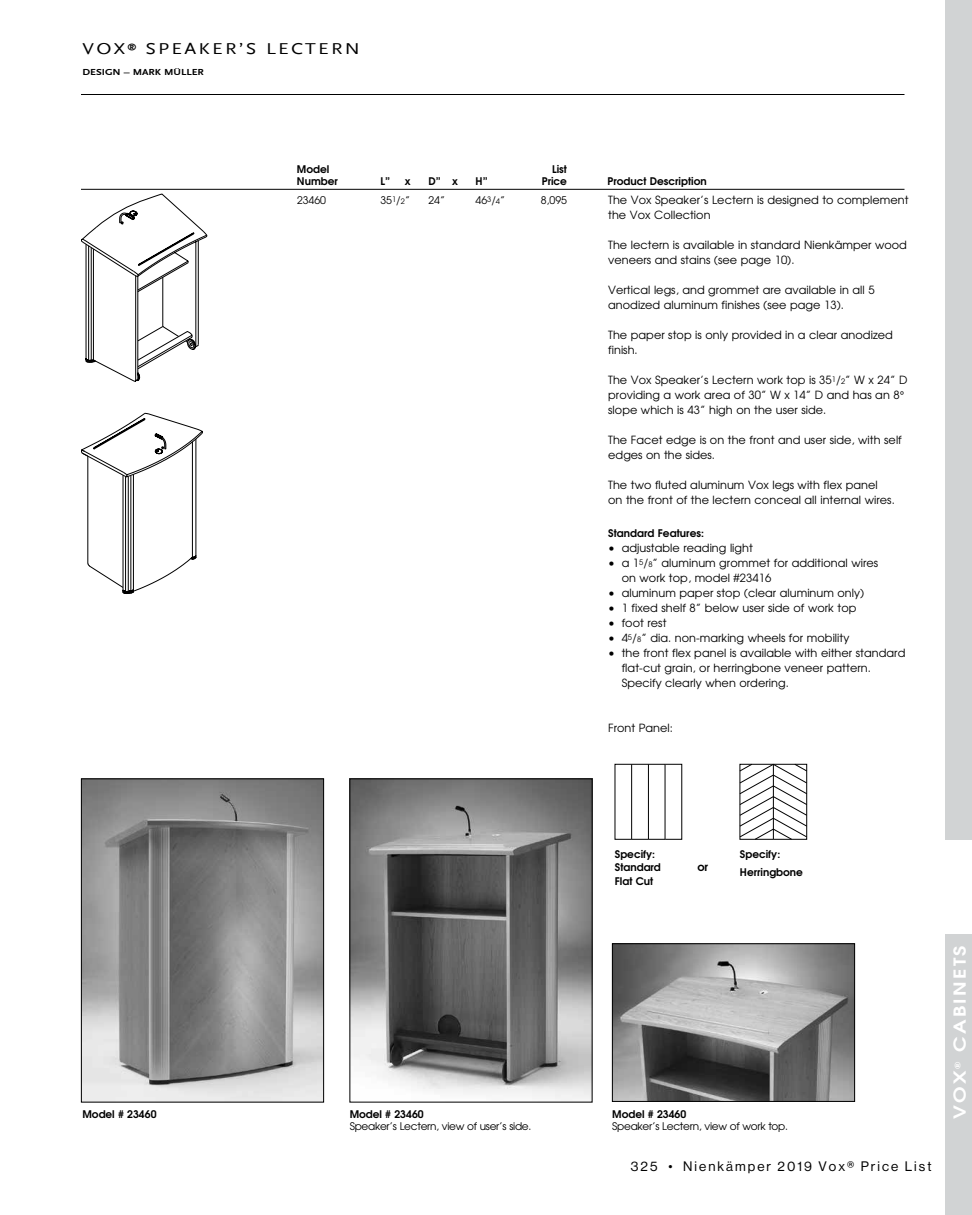
<style>
.page{position:relative;width:972px;height:1215px;background:#fff}
.page>*{position:absolute;margin:0;border:0;box-sizing:border-box;transform-origin:0 0}
.t1{font:16.5px "Scala Sans";letter-spacing:.115em;color:#000;scale:1.2 1}
.t2{font:700 16.5px "Te X Gyre Adventor";letter-spacing:.115em;color:#fff;scale:1.2 1}
.t3{font:13.5px "N Haas Grotesk DS Pro 55 Rg";letter-spacing:.15em;color:#000}
.t4{font:11.25px/15px "Te X Gyre Adventor";letter-spacing:.005em;color:#000}
.t5{font:700 11.25px "Te X Gyre Adventor";color:#000}
.t6{font:700 10.5px/13.5px "Te X Gyre Adventor";color:#000}
.t7{font:10.5px "Te X Gyre Adventor";letter-spacing:-.025em;color:#000}
.t8{font:700 9px "Scala Sans";color:#000;scale:1.2 1}
.s1{font-size:7.5px}
</style>
<div class="page">
<hr style="left:81px;top:189px;width:823px;height:1px;background:#000">
<img style="left:614px;top:945px;width:239px;height:155px">
<div style="left:612px;top:943px;width:243px;height:159px;border:1px solid #000"></div>
<svg style="left:81px;top:193px;width:126px;height:189px"></svg>
<svg style="left:81px;top:413px;width:122px;height:181px"></svg>
<hr style="left:631px;top:764px;width:1px;height:75px;background:#000">
<hr style="left:648px;top:764px;width:1px;height:75px;background:#000">
<hr style="left:665px;top:764px;width:1px;height:75px;background:#000">
<svg style="left:740px;top:764px;width:67px;height:76px"></svg>
<img style="left:83px;top:780px;width:239px;height:320px">
<div style="left:81px;top:778px;width:243px;height:324px;border:1px solid #000"></div>
<img style="left:352px;top:780px;width:238px;height:320px">
<div style="left:350px;top:778px;width:242px;height:324px;border:1px solid #000"></div>
<hr style="left:81px;top:94px;width:823px;height:1px;background:#000">
<div style="left:945px;top:0;width:27px;height:93px;background:#d1d3d4"></div>
<div style="left:945px;top:93px;width:27px;height:94px;background:#d1d3d4"></div>
<div style="left:945px;top:187px;width:27px;height:93px;background:#d1d3d4"></div>
<div style="left:945px;top:280px;width:27px;height:94px;background:#d1d3d4"></div>
<div style="left:945px;top:374px;width:27px;height:93px;background:#d1d3d4"></div>
<div style="left:945px;top:467px;width:27px;height:94px;background:#d1d3d4"></div>
<div style="left:945px;top:561px;width:27px;height:93px;background:#d1d3d4"></div>
<div style="left:945px;top:654px;width:27px;height:93px;background:#d1d3d4"></div>
<div style="left:945px;top:747px;width:27px;height:94px;background:#d1d3d4"></div>
<div style="left:945px;top:934px;width:27px;height:94px;background:#d1d3d4"></div>
<div style="left:945px;top:1028px;width:27px;height:93px;background:#d1d3d4"></div>
<div style="left:945px;top:1121px;width:27px;height:94px;background:#d1d3d4"></div>
<h1 class="t1" style="left:83px;top:40px;width:233px">VOX<sup>®</sup> SPEAKER’S LECTERN</h1>
<p class="t8" style="left:82px;top:67px;width:103px">DESIGN – MARK MÜLLER</p>
<p class="t6" style="left:297px;top:161px;width:34px">Model</p>
<p class="t6" style="left:552px;top:161px;width:16px">List</p>
<p class="t6" style="left:297px;top:173px;width:42px">Number</p>
<p class="t6" style="left:380px;top:173px;width:11px">L”</p>
<p class="t6" style="left:405px;top:173px;width:7px">x</p>
<p class="t6" style="left:428px;top:173px;width:31px">D” x</p>
<p class="t6" style="left:476px;top:173px;width:14px">H”</p>
<p class="t6" style="left:542px;top:173px;width:27px">Price</p>
<p class="t6" style="left:608px;top:173px;width:101px">Product Description</p>
<p class="t4" style="left:608px;top:192px;width:302px">The Vox Speaker’s Lectern is designed to complement the Vox Collection</p>
<p class="t4" style="left:608px;top:237px;width:300px">The lectern is available in standard Nienkämper wood veneers and stains (see page 10).</p>
<p class="t4" style="left:608px;top:282px;width:268px">Vertical legs, and grommet are available in all 5 anodized aluminum finishes (see page 13).</p>
<p class="t4" style="left:608px;top:327px;width:286px">The paper stop is only provided in a clear anodized finish.</p>
<p class="t4" style="left:608px;top:372px;width:301px">The Vox Speaker’s Lectern work top is 35<sup>1</sup>/<span class="s1">2</span>” W x 24” D providing a work area of 30” W x 14” D and has an 8° slope which is 43” high on the user side.</p>
<p class="t4" style="left:608px;top:432px;width:295px">The Facet edge is on the front and user side, with self edges on the sides.</p>
<p class="t4" style="left:608px;top:477px;width:288px">The two fluted aluminum Vox legs with flex panel on the front of the lectern conceal all internal wires.</p>
<p class="t6" style="left:608px;top:525px;width:97px">Standard Features:</p>
<p class="t4" style="left:608px;top:540px;width:146px">• adjustable reading light</p>
<p class="t4" style="left:622px;top:555px;width:258px;text-indent:-13px">• a 1<sup>5</sup>/<span class="s1">8</span>” aluminum grommet for additional wires on work top, model #23416</p>
<p class="t4" style="left:608px;top:585px;width:258px">• aluminum paper stop (clear aluminum only)</p>
<p class="t4" style="left:608px;top:600px;width:250px">• 1 fixed shelf 8” below user side of work top</p>
<p class="t4" style="left:608px;top:615px;width:60px">• foot rest</p>
<p class="t4" style="left:608px;top:630px;width:243px">• 4<sup>5</sup>/<span class="s1">8</span>” dia. non-marking wheels for mobility</p>
<p class="t4" style="left:622px;top:645px;width:285px;text-indent:-14px">• the front flex panel is available with either standard flat-cut grain, or herringbone veneer pattern.<br>Specify clearly when ordering.</p>
<p class="t4" style="left:608px;top:720px;width:66px">Front Panel:</p>
<p class="t7" style="left:297px;top:192px;width:31px">23460</p>
<p class="t7" style="left:380px;top:192px;width:31px">35<sup>1</sup>/<span class="s1">2</span>”</p>
<p class="t7" style="left:428px;top:192px;width:18px">24”</p>
<p class="t7" style="left:476px;top:192px;width:31px">46<sup>3</sup>/<span class="s1">4</span>”</p>
<p class="t7" style="left:541px;top:192px;width:28px">8,095</p>
<p class="t6" style="left:82px;top:1107px;width:76px">Model # 23460</p>
<p class="t6" style="left:350px;top:1107px;width:76px">Model # 23460</p>
<p class="t7" style="left:350px;top:1118px;width:183px">Speaker’s Lectern, view of user’s side.</p>
<p class="t6" style="left:615px;top:846px;width:47px">Specify:<br>Standard<br>Flat Cut</p>
<p class="t6" style="left:740px;top:845px;width:65px;line-height:18px">Specify:<br>Herringbone</p>
<p class="t5" style="left:697px;top:857px;width:12px">or</p>
<p class="t6" style="left:612px;top:1107px;width:76px">Model # 23460</p>
<p class="t7" style="left:612px;top:1118px;width:177px">Speaker’s Lectern, view of work top.</p>
<p class="t3" style="left:631px;top:1159px;width:302px">325 • Nienkämper 2019 Vox® Price List</p>
<h1 class="t2" style="left:946px;top:1119px;width:146px;rotate:-90deg">VOX<sup>®</sup> CABINETS</h1>
</div>
